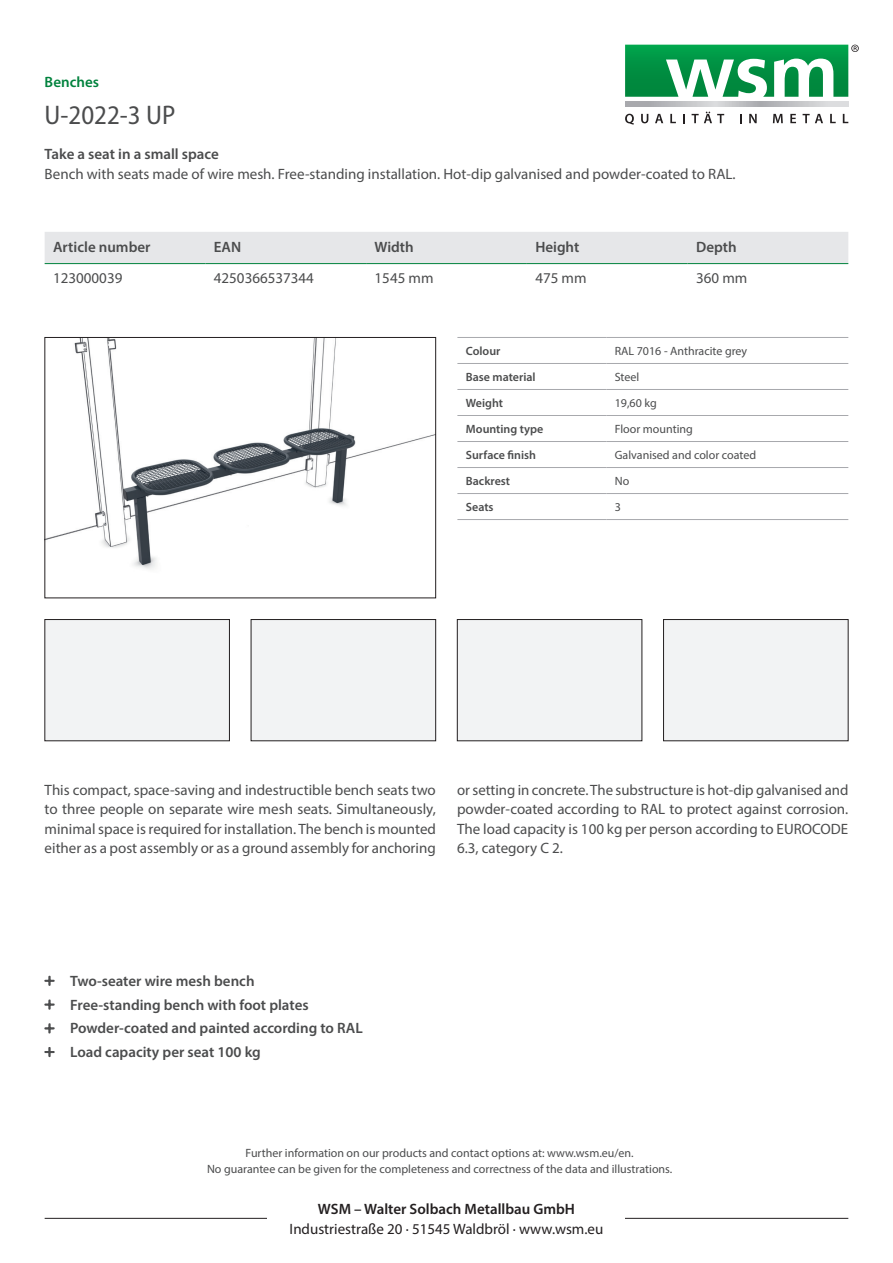
<style>
.page{position:relative;width:893px;height:1263px;background:#fff}
.page>*{position:absolute;margin:0;border:0;box-sizing:border-box;transform-origin:0 0}
.t1{font:semi-condensed 27px "Myriad Pro";color:#4b4c4d}
.t2{font:15px/19.5px "Myriad Pro";color:#4b4c4d;text-align:justify}
.t3{font:600 15px/23.7px "Myriad Pro";color:#4b4c4d}
.t4{font:15px "Myriad Pro";color:#231f20}
.t5{font:600 15px "Myriad Pro";color:#231f20}
.t6{font:600 15px "Myriad Pro";color:#00823d}
.t7{font:12px/16.5px "Myriad Pro";color:#4b4c4d;text-align:center}
.t8{font:600 12px "Myriad Pro";color:#4b4c4d}
</style>
<div class="page">
<img style="left:47px;top:339px;width:387px;height:231px">
<div style="left:45px;top:337px;width:391px;height:261px;border:1px solid #231f20"></div>
<div style="left:45px;top:619px;width:184px;height:122px;background:#f2f3f4"></div>
<div style="left:45px;top:619px;width:185px;height:122px;border:1px solid #231f20"></div>
<div style="left:251px;top:619px;width:185px;height:122px;background:#f2f3f4"></div>
<div style="left:251px;top:619px;width:185px;height:122px;border:1px solid #231f20"></div>
<div style="left:663px;top:619px;width:185px;height:122px;background:#f2f3f4"></div>
<div style="left:663px;top:619px;width:185px;height:122px;border:1px solid #231f20"></div>
<div style="left:457px;top:619px;width:185px;height:122px;background:#f2f3f4"></div>
<div style="left:457px;top:619px;width:185px;height:122px;border:1px solid #231f20"></div>
<div style="left:45px;top:232px;width:803px;height:31px;background:#e6e7e9"></div>
<hr style="left:45px;top:263px;width:160px;height:1px;background:#00823d">
<hr style="left:205px;top:263px;width:161px;height:1px;background:#00823d">
<hr style="left:366px;top:263px;width:161px;height:1px;background:#00823d">
<hr style="left:527px;top:263px;width:161px;height:1px;background:#00823d">
<hr style="left:688px;top:263px;width:160px;height:1px;background:#00823d">
<hr style="left:457px;top:337px;width:149px;height:1px;background:#a8a9ad">
<hr style="left:606px;top:337px;width:242px;height:1px;background:#a8a9ad">
<hr style="left:457px;top:363px;width:149px;height:1px;background:#a8a9ad">
<hr style="left:606px;top:363px;width:242px;height:1px;background:#a8a9ad">
<hr style="left:457px;top:389px;width:149px;height:1px;background:#a8a9ad">
<hr style="left:606px;top:389px;width:242px;height:1px;background:#a8a9ad">
<hr style="left:457px;top:415px;width:149px;height:1px;background:#a8a9ad">
<hr style="left:606px;top:415px;width:242px;height:1px;background:#a8a9ad">
<hr style="left:457px;top:441px;width:149px;height:1px;background:#a8a9ad">
<hr style="left:606px;top:441px;width:242px;height:1px;background:#a8a9ad">
<hr style="left:457px;top:467px;width:149px;height:1px;background:#a8a9ad">
<hr style="left:606px;top:467px;width:242px;height:1px;background:#a8a9ad">
<hr style="left:457px;top:493px;width:149px;height:1px;background:#a8a9ad">
<hr style="left:606px;top:493px;width:242px;height:1px;background:#a8a9ad">
<hr style="left:457px;top:519px;width:149px;height:1px;background:#a8a9ad">
<hr style="left:606px;top:519px;width:242px;height:1px;background:#a8a9ad">
<hr style="left:45px;top:1218px;width:803px;height:1px;background:#231f20">
<svg style="left:625px;top:114px;width:9px;height:11px"></svg>
<svg style="left:641px;top:114px;width:7px;height:9px"></svg>
<svg style="left:655px;top:114px;width:8px;height:9px"></svg>
<svg style="left:670px;top:114px;width:6px;height:9px"></svg>
<svg style="left:683px;top:114px;width:2px;height:9px"></svg>
<svg style="left:692px;top:112px;width:32px;height:11px"></svg>
<svg style="left:749px;top:114px;width:8px;height:9px"></svg>
<svg style="left:773px;top:114px;width:10px;height:9px"></svg>
<svg style="left:790px;top:114px;width:6px;height:9px"></svg>
<svg style="left:803px;top:114px;width:20px;height:9px"></svg>
<svg style="left:830px;top:114px;width:6px;height:9px"></svg>
<svg style="left:843px;top:114px;width:5px;height:9px"></svg>
<hr style="left:625px;top:106px;width:223px;height:1px;background:#636366">
<svg style="left:625px;top:102px;width:223px;height:4px"></svg>
<svg style="left:625px;top:45px;width:234px;height:52px"></svg>
<div style="left:268px;top:1203px;width:357px;height:30px;background:#fff"></div>
<p class="t6" style="left:45px;top:72px;width:56px">Benches</p>
<h1 class="t1" style="left:45px;top:99px;width:132px">U-2022-3 UP</h1>
<p class="t3" style="left:45px;top:142px;width:176px">Take a seat in a small space</p>
<p class="t2" style="left:45px;top:164px;width:693px">Bench with seats made of wire mesh. Free-standing installation. Hot-dip galvanised and powder-coated to RAL.</p>
<p class="t3" style="left:53px;top:234px;width:99px">Article number</p>
<p class="t3" style="left:214px;top:234px;width:29px">EAN</p>
<p class="t3" style="left:375px;top:234px;width:41px">Width</p>
<p class="t3" style="left:535px;top:234px;width:46px">Height</p>
<p class="t3" style="left:696px;top:234px;width:42px">Depth</p>
<p class="t2" style="left:53px;top:268px;width:71px">123000039</p>
<p class="t2" style="left:214px;top:268px;width:102px">4250366537344</p>
<p class="t2" style="left:375px;top:268px;width:60px">1545 mm</p>
<p class="t2" style="left:535px;top:268px;width:53px">475 mm</p>
<p class="t2" style="left:696px;top:268px;width:53px">360 mm</p>
<p class="t8" style="left:466px;top:343px;width:36px">Colour</p>
<p class="t7" style="left:615px;top:342px;width:134px">RAL 7016 - Anthracite grey</p>
<p class="t8" style="left:466px;top:369px;width:71px">Base material</p>
<p class="t7" style="left:615px;top:368px;width:26px">Steel</p>
<p class="t8" style="left:466px;top:395px;width:39px">Weight</p>
<p class="t7" style="left:615px;top:394px;width:43px">19,60 kg</p>
<p class="t8" style="left:466px;top:421px;width:79px">Mounting type</p>
<p class="t7" style="left:615px;top:420px;width:80px">Floor mounting</p>
<p class="t8" style="left:466px;top:447px;width:72px">Surface finish</p>
<p class="t7" style="left:615px;top:446px;width:143px">Galvanised and color coated</p>
<p class="t8" style="left:466px;top:473px;width:46px">Backrest</p>
<p class="t7" style="left:615px;top:472px;width:16px">No</p>
<p class="t8" style="left:466px;top:499px;width:29px">Seats</p>
<p class="t7" style="left:615px;top:498px;width:8px">3</p>
<p class="t2" style="left:45px;top:780px;width:393px">This compact, space-saving and indestructible bench seats two to three people on separate wire mesh seats. Simultaneously, minimal space is required for installation. The bench is mounted either as a post assembly or as a ground assembly for anchoring</p>
<p class="t2" style="left:457px;top:780px;width:393px">or setting in concrete. The substructure is hot-dip galvanised and powder-coated according to RAL to protect against corrosion.<br>The load capacity is 100 kg per person according to EUROCODE 6.3, category C 2.</p>
<p class="t3" style="left:70px;top:968px;width:294px">Two-seater wire mesh bench<br>Free-standing bench with foot plates Powder-coated and painted according to RAL Load capacity per seat 100 kg</p>
<p class="t7" style="left:207px;top:1144px;width:467px">Further information on our products and contact options at: www.wsm.eu/en.<br>No guarantee can be given for the completeness and correctness of the data and illustrations.</p>
<p class="t5" style="left:318px;top:1199px;width:259px">WSM – Walter Solbach Metallbau GmbH</p>
<p class="t4" style="left:290px;top:1219px;width:315px">Industriestraße 20 · 51545 Waldbröl · www.wsm.eu</p>
</div>
